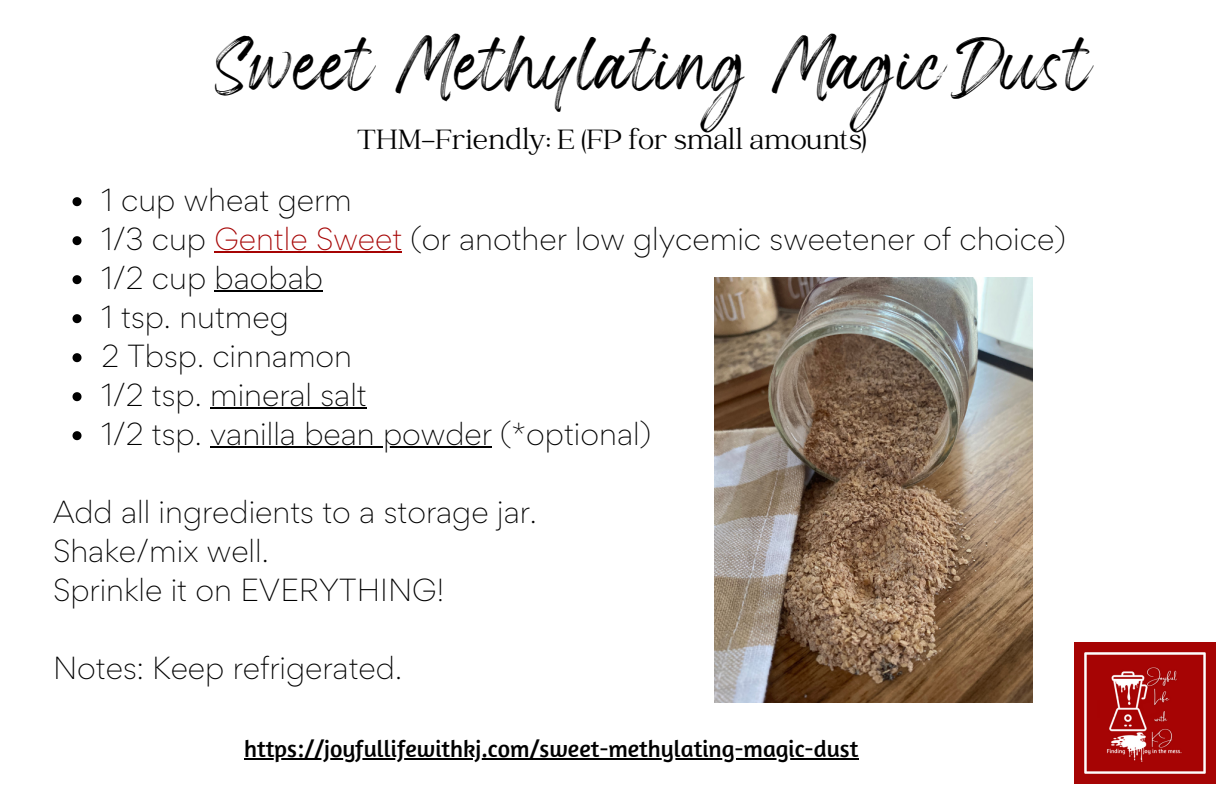
<style>
.page{position:relative;width:1224px;height:792px;background:#fff}
.page>*{position:absolute;margin:0;border:0;box-sizing:border-box;transform-origin:0 0}
.t1{font:40.8px "Wonderful Branding";color:#000}
.t2{font:30.6px "Catchy Mager";color:#000}
.t3{font:300 28.4px/39px "Gordita";color:#000}
.t4{font:24px "Amaranth";color:#000}
.s1{color:#a60404}
</style>
<div class="page">
<img style="left:1075px;top:643px;width:141px;height:141px">
<svg style="left:73px;top:197px;width:9px;height:9px"></svg>
<svg style="left:73px;top:236px;width:9px;height:9px"></svg>
<hr style="left:214px;top:251px;width:188px;height:2px;background:#a60404">
<svg style="left:73px;top:275px;width:9px;height:9px"></svg>
<hr style="left:215px;top:290px;width:108px;height:2px;background:#000">
<svg style="left:73px;top:314px;width:9px;height:9px"></svg>
<svg style="left:73px;top:353px;width:9px;height:9px"></svg>
<svg style="left:73px;top:392px;width:9px;height:9px"></svg>
<hr style="left:210px;top:407px;width:157px;height:2px;background:#000">
<svg style="left:73px;top:431px;width:9px;height:9px"></svg>
<hr style="left:210px;top:446px;width:282px;height:2px;background:#000">
<img style="left:714px;top:278px;width:318px;height:424px">
<hr style="left:244px;top:758px;width:614px;height:2px;background:#000">
<h1 class="t1" style="left:215px;top:56px;width:879px">Sweet Methylating Magic Dust</h1>
<p class="t2" style="left:357px;top:125px;width:511px">THM-Friendly: E (FP for small amounts)</p>
<p class="t3" style="left:101px;top:180px;width:966px">1 cup wheat germ<br>1/3 cup <span class="s1">Gentle Sweet</span> (or another low glycemic sweetener of choice)<br>1/2 cup baobab<br>1 tsp. nutmeg<br>2 Tbsp. cinnamon<br>1/2 tsp. mineral salt<br>1/2 tsp. vanilla bean powder (*optional)</p>
<p class="t3" style="left:53px;top:492px;width:485px">Add all ingredients to a storage jar.<br>Shake/mix well.<br>Sprinkle it on EVERYTHING!</p>
<p class="t3" style="left:53px;top:648px;width:351px">Notes: Keep refrigerated.</p>
<p class="t4" style="left:244px;top:733px;width:616px">https://joyfullifewithkj.com/sweet-methylating-magic-dust</p>
</div>
